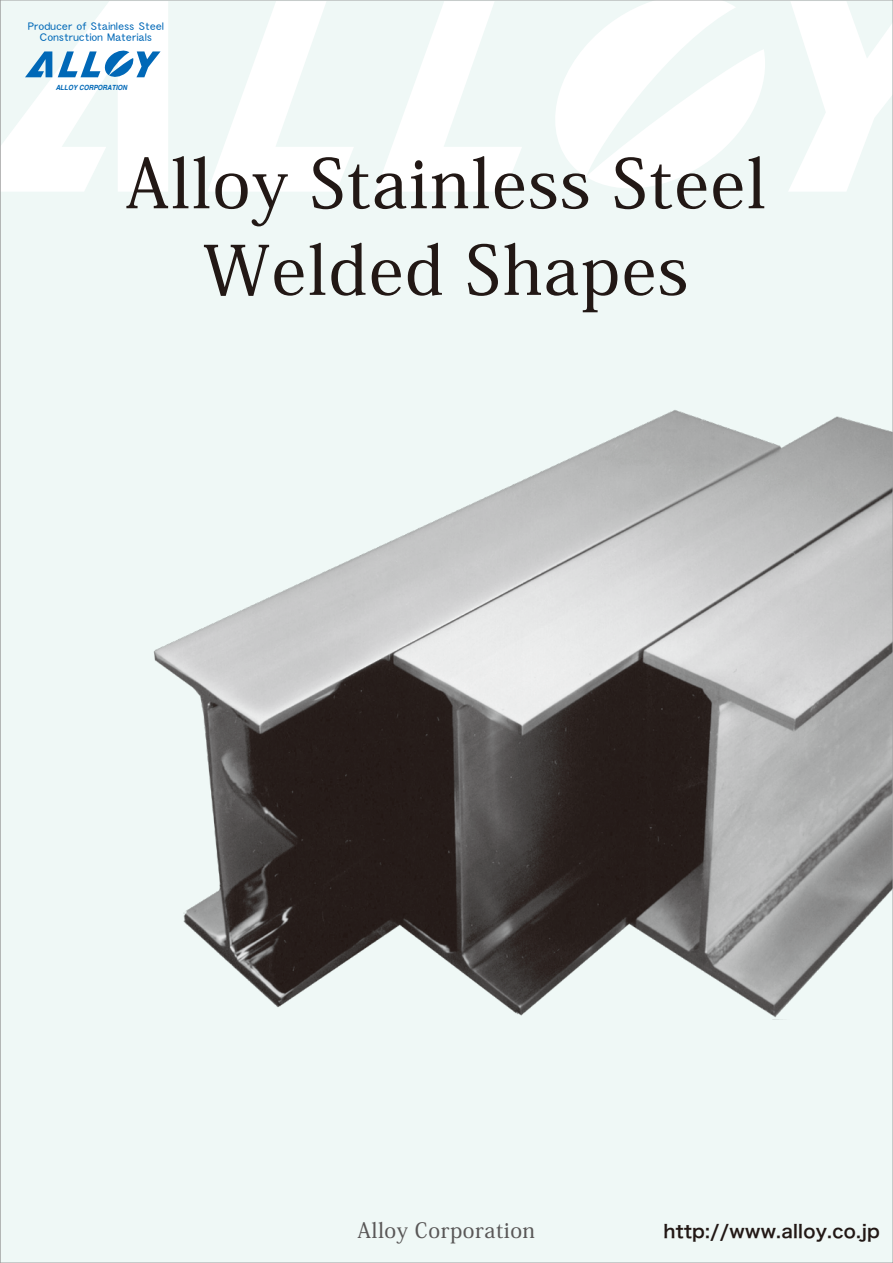
<style>
.page{position:relative;width:893px;height:1263px;background:#eff8f6}
.page>*{position:absolute;margin:0;border:0;box-sizing:border-box;transform-origin:0 0}
.t1{font:500 67.5px/86.6px "Koz Min Pro";letter-spacing:.025em;color:#221815;text-align:center}
.t2{font:500 21px "Koz Min Pro";letter-spacing:.025em;color:#595757}
.t3{font:18px "Hiragino Sans W6";letter-spacing:.015em;color:#221815}
.t4{font:10.5px/11.7px "DFHS Gothic W5 MP RKSJ H";letter-spacing:.05em;color:#0068b7;text-align:center}
.t5{font:italic 700 7.05px "Helvetica";color:#0068b7;scale:.9 1}
</style>
<div class="page">
<svg style="left:208px;top:2px;width:146px;height:189px"></svg>
<svg style="left:376px;top:2px;width:146px;height:189px"></svg>
<svg style="left:789px;top:2px;width:102px;height:189px"></svg>
<svg style="left:555px;top:2px;width:210px;height:186px"></svg>
<img style="left:168px;top:410px;width:723px;height:610px">
<svg style="left:2px;top:2px;width:166px;height:668px"></svg>
<p class="t4" style="left:28px;top:20px;width:137px">Producer of Stainless Steel<br>Construction Materials</p>
<p class="t5" style="left:56px;top:82px;width:81px">ALLOY CORPORATION</p>
<h1 class="t1" style="left:125px;top:138px;width:642px">Alloy Stainless Steel<br>Welded Shapes</h1>
<h2 class="t2" style="left:357px;top:1215px;width:179px">Alloy Corporation</h2>
<h3 class="t3" style="left:664px;top:1215px;width:218px">http://www.alloy.co.jp</h3>
</div>
